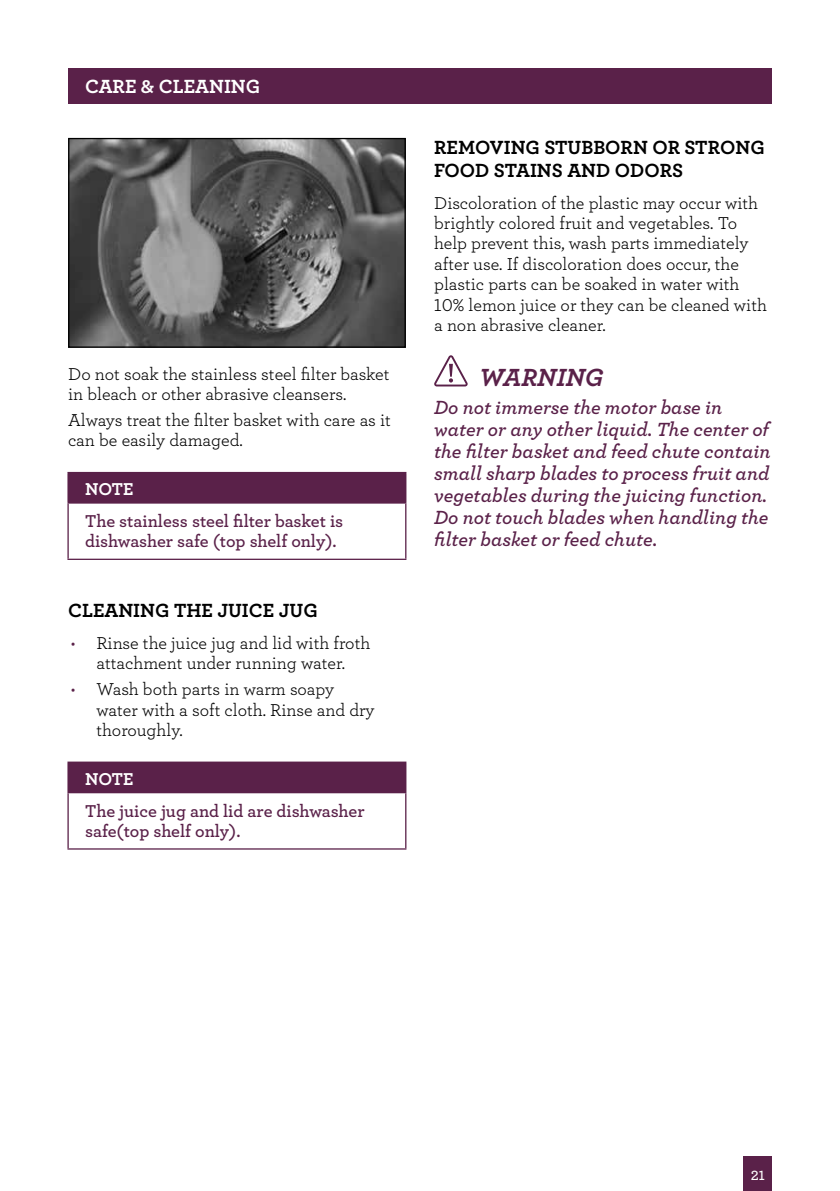
<style>
.page{position:relative;width:840px;height:1191px;background:#fff}
.page>*{position:absolute;margin:0;border:0;box-sizing:border-box;transform-origin:0 0}
.t1{font:26px "Archer Bold LF Italic";color:#5a2149}
.t2{font:20px/22px "Archer Semibold LF Italic";color:#5a2149}
.t3{font:20px/23px "Archer Bold LF";color:#000}
.t4{font:20px "Archer Bold LF";color:#fff}
.t5{font:18px/20.4px "Archer Book LF";color:#000}
.t6{font:18px/20px "Archer Semibold LF";letter-spacing:-.005em;color:#5a2149}
.t7{font:18px "Archer Bold LF";color:#fff}
.t8{font:14px "Archer Semibold LF";color:#fff}
.s1{color:#5a2149}
</style>
<div class="page">
<div style="left:743px;top:1157px;width:28px;height:34px;background:#5a2149"></div>
<div style="left:68px;top:68px;width:703px;height:36px;background:#5a2149"></div>
<img style="left:70px;top:140px;width:333px;height:206px">
<div style="left:68px;top:138px;width:337px;height:210px;border:1px solid #000"></div>
<div style="left:68px;top:472px;width:337px;height:31px;background:#5a2149"></div>
<hr style="left:67px;top:473px;width:2px;height:29px;background:#5a2149">
<svg style="left:405px;top:473px;width:1px;height:29px"></svg>
<hr style="left:67px;top:472px;width:339px;height:1px;background:#5a2149">
<hr style="left:67px;top:503px;width:2px;height:55px;background:#5a2149">
<hr style="left:405px;top:503px;width:1px;height:55px;background:#5a2149">
<hr style="left:67px;top:558px;width:339px;height:2px;background:#5a2149">
<hr style="left:67px;top:502px;width:339px;height:1px;background:#5a2149">
<div style="left:68px;top:762px;width:337px;height:30px;background:#5a2149"></div>
<hr style="left:67px;top:763px;width:2px;height:29px;background:#5a2149">
<svg style="left:405px;top:763px;width:1px;height:29px"></svg>
<hr style="left:67px;top:761px;width:339px;height:2px;background:#5a2149">
<hr style="left:67px;top:793px;width:2px;height:55px;background:#5a2149">
<hr style="left:405px;top:793px;width:1px;height:55px;background:#5a2149">
<hr style="left:67px;top:848px;width:339px;height:1px;background:#5a2149">
<hr style="left:67px;top:792px;width:339px;height:1px;background:#5a2149">
<svg style="left:434px;top:355px;width:33px;height:31px"></svg>
<p class="t4" style="left:85px;top:73px;width:83px">PAGE HE</p>
<p class="t4" style="left:85px;top:73px;width:27px">CARE</p>
<p class="t4" style="left:141px;top:73px;width:105px">&amp; CLEANINGADER.....</p>
<p class="t5" style="left:68px;top:363px;width:323px">Do not soak the stainless steel filter basket in bleach or other abrasive cleansers.</p>
<p class="t5" style="left:68px;top:409px;width:324px">Always treat the filter basket with care as it can be easily damaged.</p>
<p class="t7" style="left:85px;top:478px;width:50px">NOTE</p>
<p class="t6" style="left:85px;top:510px;width:259px">The stainless steel filter basket is dishwasher safe (top shelf only).</p>
<p class="t3" style="left:68px;top:598px;width:28px">CLEANING</p>
<p class="t3" style="left:174px;top:598px;width:56px">THEJUICE</p>
<p class="t3" style="left:279px;top:598px;width:14px">JUG</p>
<p class="t5" style="left:71px;top:632px;width:301px;text-align:center"><span class="s1">•</span> Rinse the juice jug and lid with froth attachment under running water.</p>
<p class="t5" style="left:96px;top:678px;width:279px;text-indent:-26px"><span class="s1">•</span> Wash both parts in warm soapy water with a soft cloth. Rinse and dry thoroughly.</p>
<p class="t7" style="left:85px;top:767px;width:50px">NOTE</p>
<p class="t6" style="left:85px;top:800px;width:281px">The juice jug and lid are dishwasher safe(top shelf only).</p>
<p class="t3" style="left:434px;top:135px;width:332px">REMOVING STUBBORN OR STRONG<br>FOOD STAINS AND ODORS</p>
<p class="t5" style="left:434px;top:192px;width:334px">Discoloration of the plastic may occur with brightly colored fruit and vegetables. To help prevent this, wash parts immediately after use. If discoloration does occur, the plastic parts can be soaked in water with 10% lemon juice or they can be cleaned with a non abrasive cleaner.</p>
<h1 class="t1" style="left:478px;top:361px;width:126px">WARNING</h1>
<p class="t2" style="left:434px;top:396px;width:338px">Do not immerse the motor base in water or any other liquid. The center of the filter basket and feed chute contain small sharp blades to process fruit and vegetables during the juicing function.<br>Do not touch blades when handling the filter basket or feed chute.</p>
<p class="t8" style="left:750px;top:1166px;width:15px">21</p>
</div>
